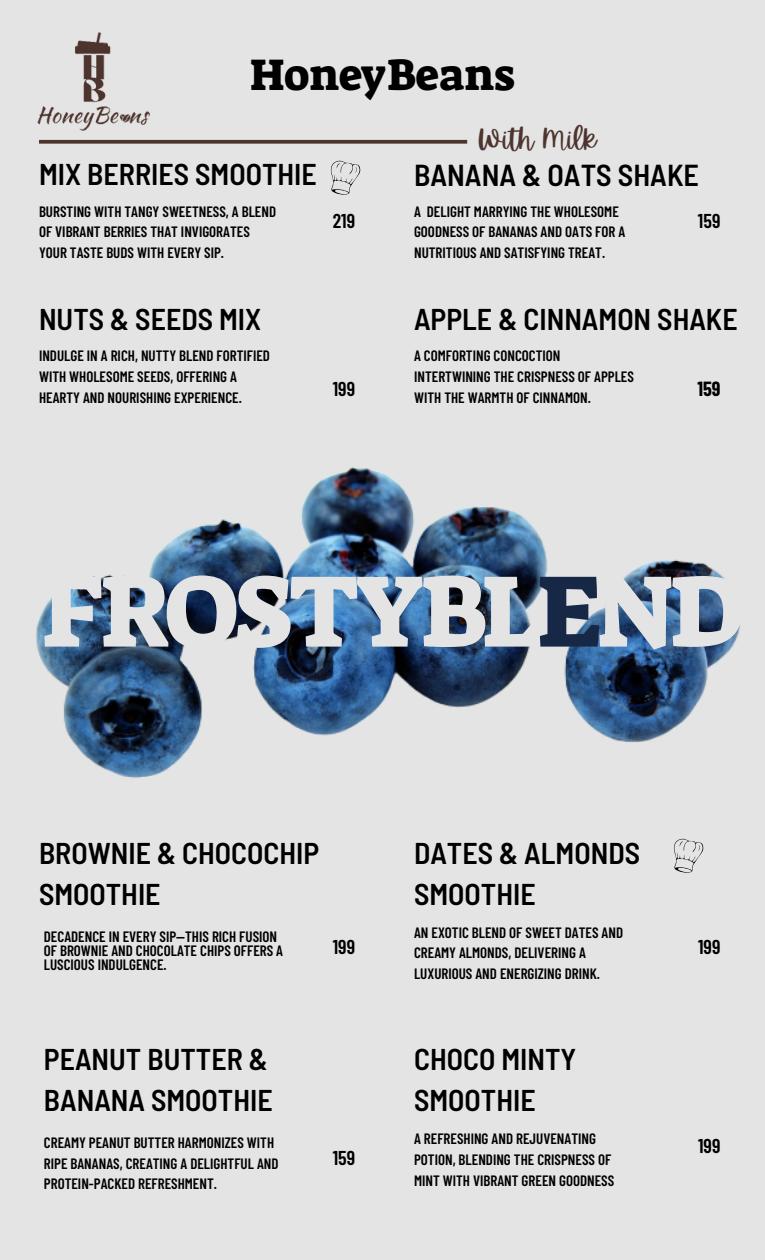
<style>
.page{position:relative;width:765px;height:1260px;background:#e4e4e4}
.page>*{position:absolute;margin:0;border:0;box-sizing:border-box;transform-origin:0 0}
.t1{font:103.5px "Suez One";letter-spacing:-.05em;color:#e4e4e4}
.t2{font:45px "Suez One";color:#000}
.t3{font:600 semi-condensed 30.25px "Barlow";color:#000}
.t4{font:600 semi-condensed 30px/41.2px "Barlow";color:#000}
.t5{font:27.5px "Apricots";color:#4e342e}
.t6{font:600 20px "Barlow Condensed";color:#000}
.t7{font:700 20px "Barlow Condensed";color:#000}
.t8{font:600 15px/20.6px "Barlow Condensed";color:#000}
.s1{color:#172847}
</style>
<div class="page">
<img style="left:37px;top:32px;width:150px;height:108px">
<img style="left:36px;top:467px;width:704px;height:311px">
<svg style="left:39px;top:140px;width:428px;height:4px;background:#5b433d"></svg>
<svg style="left:674px;top:838px;width:30px;height:35px"></svg>
<svg style="left:331px;top:160px;width:29px;height:35px"></svg>
<p class="t2" style="left:250px;top:46px;width:266px">HoneyBeans</p>
<p class="t5" style="left:478px;top:123px;width:120px">With Milk</p>
<p class="t4" style="left:39px;top:153px;width:279px">MIX BERRIES SMOOTHIE</p>
<p class="t3" style="left:414px;top:155px;width:287px">BANANA &amp; OATS SHAKE</p>
<p class="t8" style="left:39px;top:200px;width:239px">BURSTING WITH TANGY SWEETNESS, A BLEND<br>OF VIBRANT BERRIES THAT INVIGORATES<br>YOUR TASTE BUDS WITH EVERY SIP.</p>
<p class="t6" style="left:333px;top:208px;width:24px">219</p>
<p class="t8" style="left:414px;top:200px;width:213px">A DELIGHT MARRYING THE WHOLESOME<br>GOODNESS OF BANANAS AND OATS FOR A<br>NUTRITIOUS AND SATISFYING TREAT.</p>
<p class="t6" style="left:698px;top:208px;width:24px">159</p>
<p class="t4" style="left:39px;top:297px;width:224px">NUTS &amp; SEEDS MIX</p>
<p class="t4" style="left:414px;top:297px;width:325px">APPLE &amp; CINNAMON SHAKE</p>
<p class="t8" style="left:39px;top:345px;width:232px">INDULGE IN A RICH, NUTTY BLEND FORTIFIED<br>WITH WHOLESOME SEEDS, OFFERING A<br>HEARTY AND NOURISHING EXPERIENCE.</p>
<p class="t6" style="left:333px;top:376px;width:24px">199</p>
<p class="t8" style="left:414px;top:345px;width:221px">A COMFORTING CONCOCTION<br>INTERTWINING THE CRISPNESS OF APPLES<br>WITH THE WARMTH OF CINNAMON.</p>
<p class="t7" style="left:697px;top:376px;width:25px">159</p>
<p class="t1" style="left:42px;top:544px;width:705px">FROSTYBL<span class="s1">E</span>ND</p>
<p class="t4" style="left:39px;top:831px;width:282px">BROWNIE &amp; CHOCOCHIP<br>SMOOTHIE</p>
<p class="t8" style="left:44px;top:929px;width:241px;line-height:14px">DECADENCE IN EVERY SIP—THIS RICH FUSION<br>OF BROWNIE AND CHOCOLATE CHIPS OFFERS A<br>LUSCIOUS INDULGENCE.</p>
<p class="t6" style="left:333px;top:934px;width:24px">199</p>
<p class="t4" style="left:44px;top:1037px;width:226px">PEANUT BUTTER &amp;</p>
<p class="t4" style="left:44px;top:1079px;width:230px">BANANA SMOOTHIE</p>
<p class="t8" style="left:44px;top:1132px;width:236px">CREAMY PEANUT BUTTER HARMONIZES WITH<br>RIPE BANANAS, CREATING A DELIGHTFUL AND<br>PROTEIN-PACKED REFRESHMENT.</p>
<p class="t6" style="left:333px;top:1145px;width:24px">159</p>
<p class="t4" style="left:414px;top:831px;width:228px">DATES &amp; ALMONDS<br>SMOOTHIE</p>
<p class="t8" style="left:414px;top:921px;width:211px">AN EXOTIC BLEND OF SWEET DATES AND<br>CREAMY ALMONDS, DELIVERING A<br>LUXURIOUS AND ENERGIZING DRINK.</p>
<p class="t4" style="left:414px;top:1037px;width:164px">CHOCO MINTY</p>
<p class="t4" style="left:414px;top:1079px;width:123px">SMOOTHIE</p>
<p class="t8" style="left:414px;top:1128px;width:202px">A REFRESHING AND REJUVENATING<br>POTION, BLENDING THE CRISPNESS OF<br>MINT WITH VIBRANT GREEN GOODNESS</p>
<p class="t6" style="left:698px;top:934px;width:24px">199</p>
<p class="t6" style="left:698px;top:1133px;width:24px">199</p>
</div>
